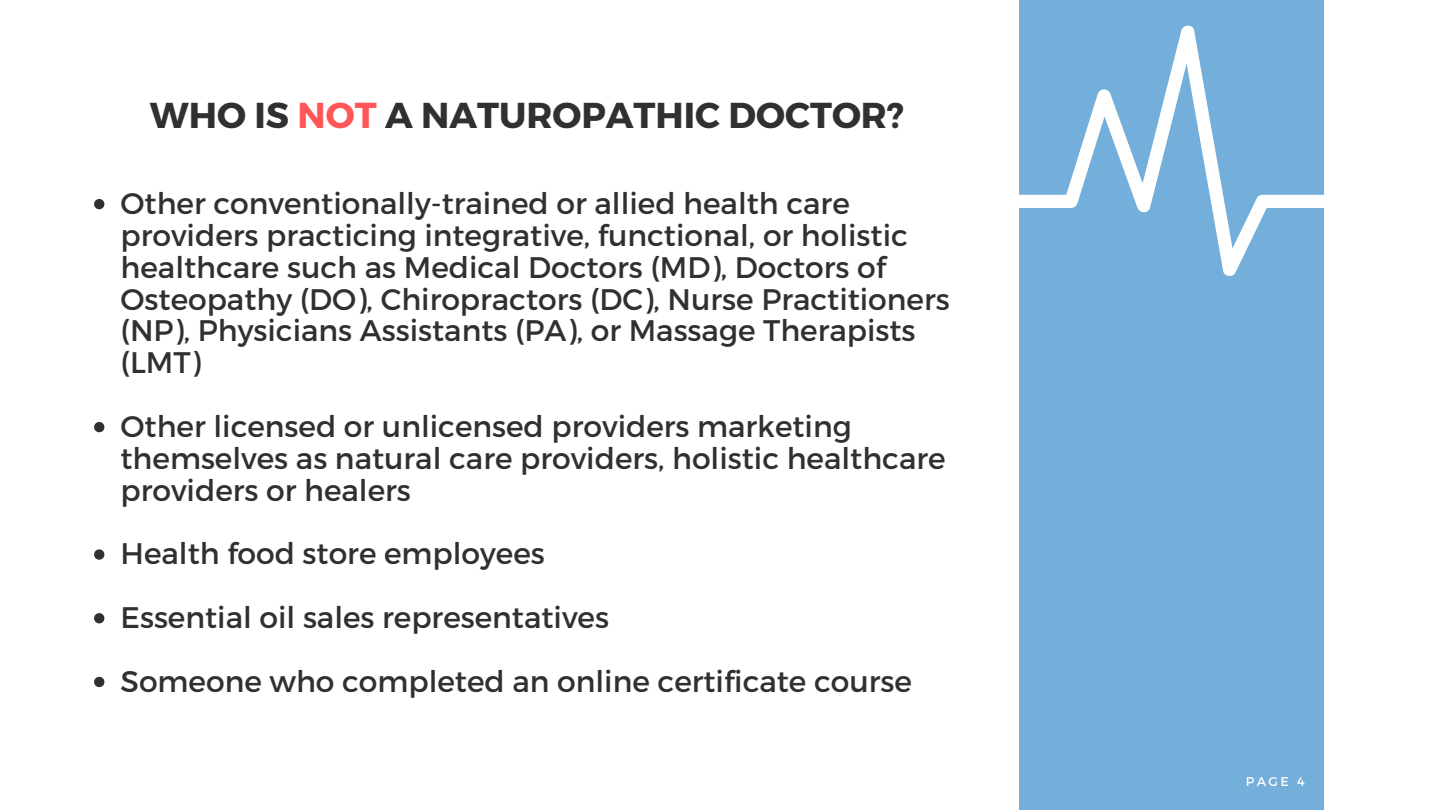
<style>
.page{position:relative;width:1440px;height:810px;background:#fff}
.page>*{position:absolute;margin:0;border:0;box-sizing:border-box;transform-origin:0 0}
.t1{font:700 36px "Montserrat";color:#303030}
.t2{font:29.7px/31.9px "Montserrat";color:#303030}
.t3{font:12.7px "Montserrat";color:#fff}
.s1{color:#ff5757}
</style>
<div class="page">
<div style="left:1019px;top:0;width:305px;height:810px;background:#74aedb"></div>
<svg style="left:1019px;top:26px;width:305px;height:250px"></svg>
<svg style="left:94px;top:199px;width:10px;height:10px"></svg>
<svg style="left:94px;top:422px;width:10px;height:10px"></svg>
<svg style="left:94px;top:549px;width:10px;height:11px"></svg>
<svg style="left:94px;top:613px;width:10px;height:10px"></svg>
<svg style="left:94px;top:677px;width:10px;height:10px"></svg>
<p class="t1" style="left:150px;top:92px;width:756px">WHO IS <span class="s1">NOT</span> A NATUROPATHIC DOCTOR?</p>
<p class="t2" style="left:121px;top:186px;width:831px">Other conventionally-trained or allied health care providers practicing integrative, functional, or holistic healthcare such as Medical Doctors (MD), Doctors of Osteopathy (DO), Chiropractors (DC), Nurse Practitioners (NP), Physicians Assistants (PA), or Massage Therapists (LMT)</p>
<p class="t2" style="left:121px;top:409px;width:827px">Other licensed or unlicensed providers marketing themselves as natural care providers, holistic healthcare providers or healers</p>
<p class="t2" style="left:121px;top:536px;width:426px">Health food store employees</p>
<p class="t2" style="left:121px;top:600px;width:490px">Essential oil sales representatives</p>
<p class="t2" style="left:121px;top:664px;width:793px">Someone who completed an online certificate course</p>
<p class="t3" style="left:1246px;top:773px;width:61px">PAGE 4</p>
</div>
